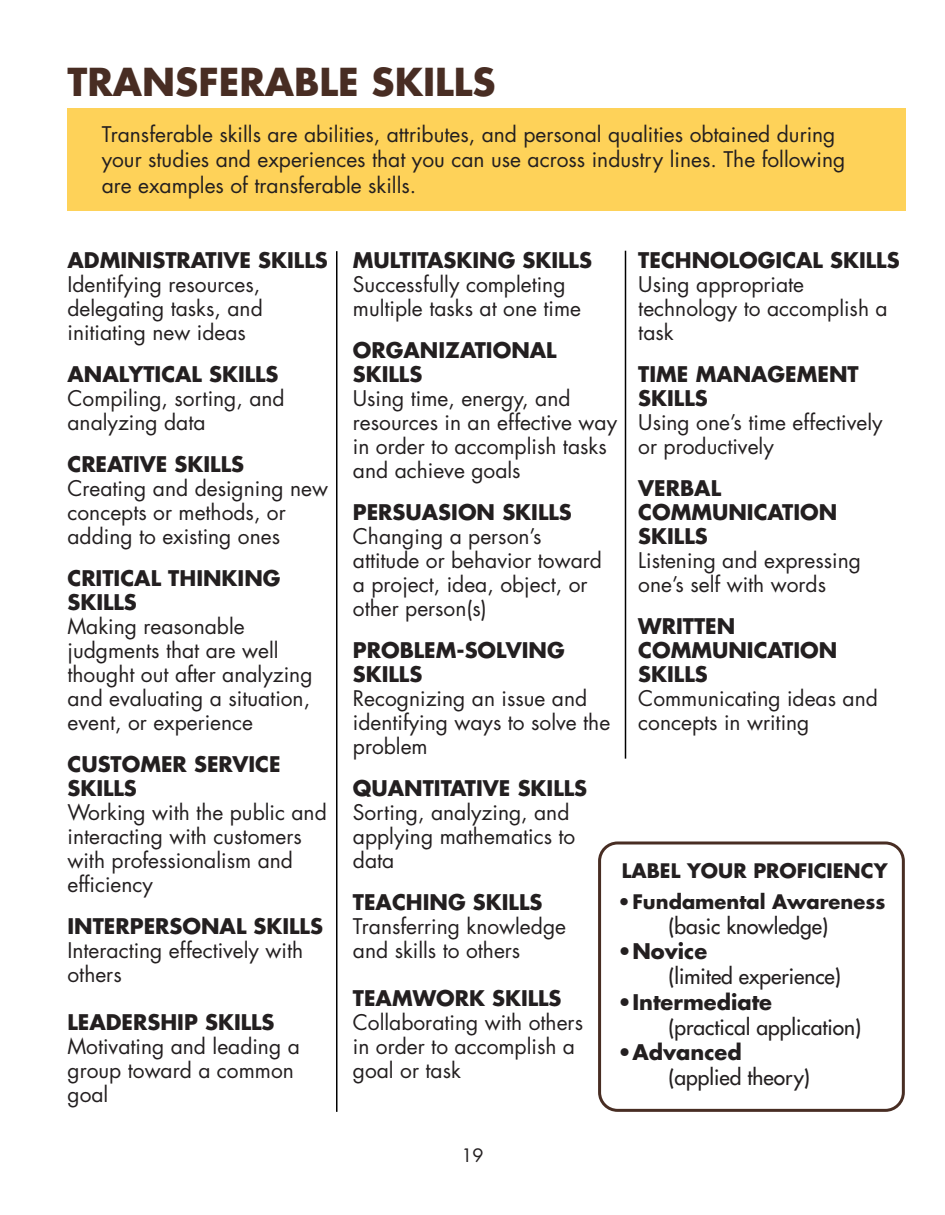
<style>
.page{position:relative;width:945px;height:1215px;background:#fff}
.page>*{position:absolute;margin:0;border:0;box-sizing:border-box;transform-origin:0 0}
.t1{font:700 37.5px "Futura";color:#482d23}
.t2{font:21px/24px "Futura";color:#231f20}
.t3{font:700 21px/24px "Futura";color:#231f20}
.t4{font:21px "Futura";color:#231f20}
.t5{font:700 19.5px "Futura";color:#231f20}
.t6{font:18px "Futura";color:#231f20}
</style>
<div class="page">
<div style="left:68px;top:108px;width:838px;height:103px;background:#fed259"></div>
<div style="left:598px;top:841px;width:307px;height:271px;border:3px solid #482d23;border-radius:18px"></div>
<hr style="left:336px;top:251px;width:2px;height:861px;background:#000">
<hr style="left:625px;top:251px;width:1px;height:508px;background:#000">
<p class="t1" style="left:68px;top:56px;width:429px">TRANSFERABLE SKILLS</p>
<p class="t2" style="left:102px;top:121px;width:745px;line-height:25.5px">Transferable skills are abilities, attributes, and personal qualities obtained during your studies and experiences that you can use across industry lines. The following are examples of transferable skills.</p>
<p class="t3" style="left:68px;top:247px;width:262px">ADMINISTRATIVE SKILLS</p>
<p class="t2" style="left:68px;top:272px;width:197px">Identifying resources, delegating tasks, and initiating new ideas</p>
<p class="t3" style="left:68px;top:361px;width:213px">ANALYTICAL SKILLS</p>
<p class="t2" style="left:68px;top:386px;width:219px">Compiling, sorting, and analyzing data</p>
<p class="t3" style="left:68px;top:451px;width:178px">CREATIVE SKILLS</p>
<p class="t2" style="left:68px;top:476px;width:262px">Creating and designing new concepts or methods, or adding to existing ones</p>
<p class="t3" style="left:68px;top:565px;width:215px">CRITICAL THINKING<br>SKILLS</p>
<p class="t2" style="left:68px;top:614px;width:247px">Making reasonable judgments that are well thought out after analyzing and evaluating a situation, event, or experience</p>
<p class="t3" style="left:68px;top:751px;width:215px">CUSTOMER SERVICE<br>SKILLS</p>
<p class="t2" style="left:68px;top:800px;width:261px">Working with the public and interacting with customers with professionalism and efficiency</p>
<p class="t3" style="left:68px;top:913px;width:257px">INTERPERSONAL SKILLS</p>
<p class="t2" style="left:68px;top:938px;width:237px">Interacting effectively with others</p>
<p class="t3" style="left:68px;top:1009px;width:209px">LEADERSHIP SKILLS</p>
<p class="t2" style="left:68px;top:1034px;width:234px">Motivating and leading a group toward a common goal</p>
<p class="t3" style="left:353px;top:247px;width:241px">MULTITASKING SKILLS</p>
<p class="t2" style="left:353px;top:272px;width:230px">Successfully completing multiple tasks at one time</p>
<p class="t3" style="left:353px;top:337px;width:205px">ORGANIZATIONAL<br>SKILLS</p>
<p class="t2" style="left:353px;top:386px;width:266px">Using time, energy, and resources in an effective way in order to accomplish tasks and achieve goals</p>
<p class="t3" style="left:353px;top:499px;width:220px">PERSUASION SKILLS</p>
<p class="t2" style="left:353px;top:524px;width:251px">Changing a person’s attitude or behavior toward a project, idea, object, or other person(s)</p>
<p class="t3" style="left:353px;top:637px;width:213px">PROBLEM-SOLVING<br>SKILLS</p>
<p class="t2" style="left:353px;top:686px;width:259px">Recognizing an issue and identifying ways to solve the problem</p>
<p class="t3" style="left:353px;top:775px;width:236px">QUANTITATIVE SKILLS</p>
<p class="t2" style="left:353px;top:800px;width:224px">Sorting, analyzing, and applying mathematics to data</p>
<p class="t3" style="left:353px;top:889px;width:191px">TEACHING SKILLS</p>
<p class="t2" style="left:353px;top:914px;width:215px">Transferring knowledge and skills to others</p>
<p class="t3" style="left:353px;top:985px;width:210px">TEAMWORK SKILLS</p>
<p class="t2" style="left:353px;top:1010px;width:232px">Collaborating with others in order to accomplish a goal or task</p>
<p class="t3" style="left:638px;top:247px;width:263px">TECHNOLOGICAL SKILLS</p>
<p class="t2" style="left:638px;top:272px;width:251px">Using appropriate technology to accomplish a task</p>
<p class="t3" style="left:638px;top:361px;width:222px">TIME MANAGEMENT<br>SKILLS</p>
<p class="t2" style="left:638px;top:410px;width:246px">Using one’s time effectively or productively</p>
<p class="t3" style="left:638px;top:475px;width:201px">VERBAL<br>COMMUNICATION<br>SKILLS</p>
<p class="t2" style="left:638px;top:548px;width:224px">Listening and expressing one’s self with words</p>
<p class="t3" style="left:638px;top:613px;width:201px">WRITTEN<br>COMMUNICATION<br>SKILLS</p>
<p class="t2" style="left:638px;top:686px;width:241px">Communicating ideas and concepts in writing</p>
<p class="t5" style="left:622px;top:857px;width:267px">LABEL YOUR PROFICIENCY</p>
<p class="t5" style="left:617px;top:888px;width:269px">•Fundamental Awareness</p>
<p class="t4" style="left:668px;top:913px;width:161px">(basic knowledge)</p>
<p class="t3" style="left:617px;top:939px;width:91px">•Novice</p>
<p class="t4" style="left:668px;top:963px;width:174px">(limited experience)</p>
<p class="t3" style="left:617px;top:989px;width:156px">•Intermediate</p>
<p class="t4" style="left:668px;top:1013px;width:194px">(practical application)</p>
<p class="t3" style="left:617px;top:1039px;width:126px">•Advanced</p>
<p class="t4" style="left:668px;top:1064px;width:143px">(applied theory)</p>
<p class="t6" style="left:461px;top:1143px;width:24px">19</p>
</div>
